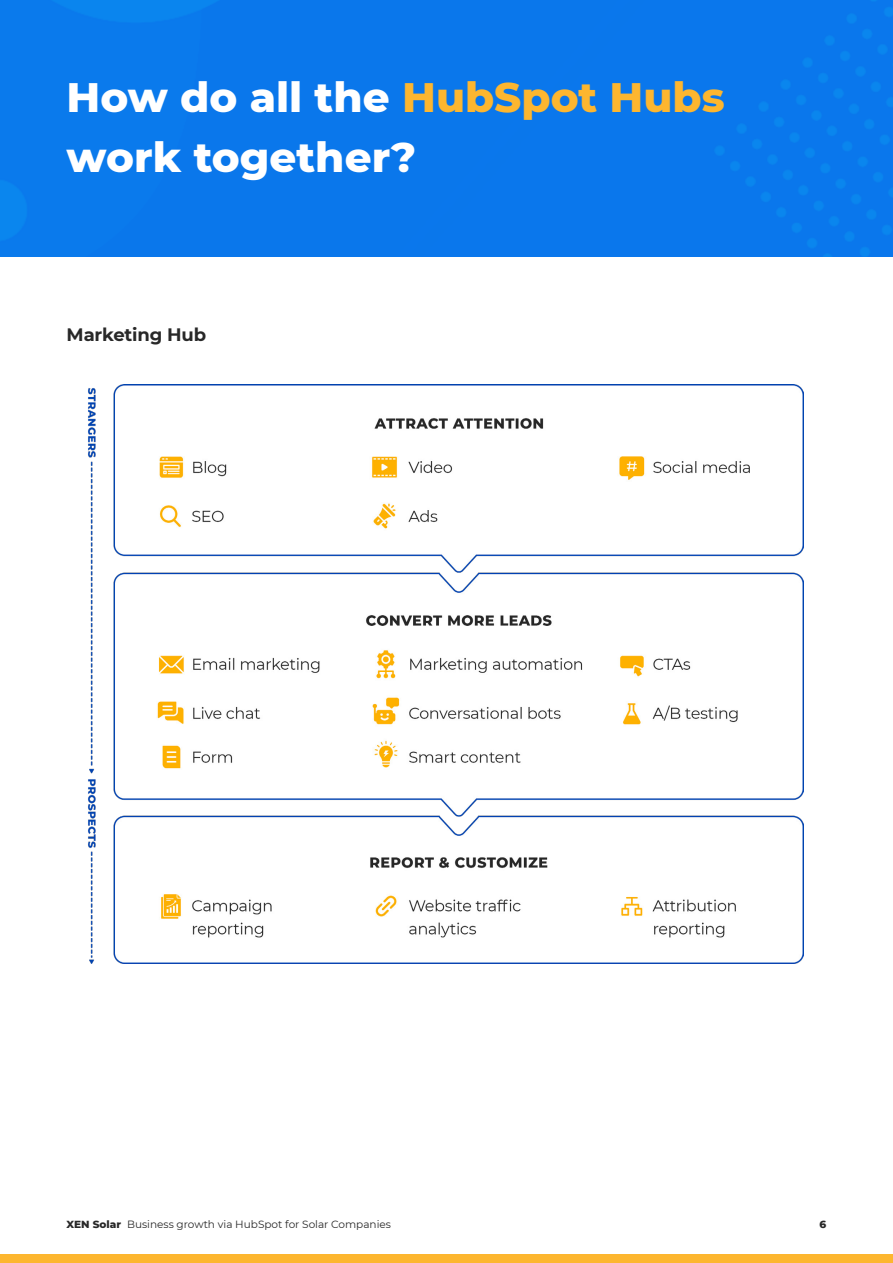
<style>
.page{position:relative;width:893px;height:1263px;background:#fff}
.page>*{position:absolute;margin:0;border:0;box-sizing:border-box;transform-origin:0 0}
.t1{font:800 42px/60px "Montserrat";color:#fff}
.t2{font:700 18px "Montserrat";letter-spacing:-.01em;color:#282828}
.t3{font:10.5px "Montserrat";color:#282828}
.t4{font:800 10.5px "Montserrat";color:#282828}
.s1{color:#fdb62f}
.s2{font-weight:800}
</style>
<div class="page">
<div style="left:0;top:1255px;width:893px;height:8px;background:#fdb62f"></div>
<div style="left:0;top:0;width:893px;height:256px;background:#0a77ec"></div>
<img style="left:88px;top:384px;width:715px;height:580px">
<h1 class="t1" style="left:67px;top:65px;width:660px">How do all the <span class="s1">HubSpot Hubs </span>work together?</h1>
<h2 class="t2" style="left:67px;top:321px;width:141px">Marketing Hub</h2>
<p class="t3" style="left:67px;top:1217px;width:326px"><span class="s2">XEN Solar</span> Business growth via HubSpot for Solar Companies</p>
<p class="t4" style="left:819px;top:1217px;width:8px">6</p>
</div>
